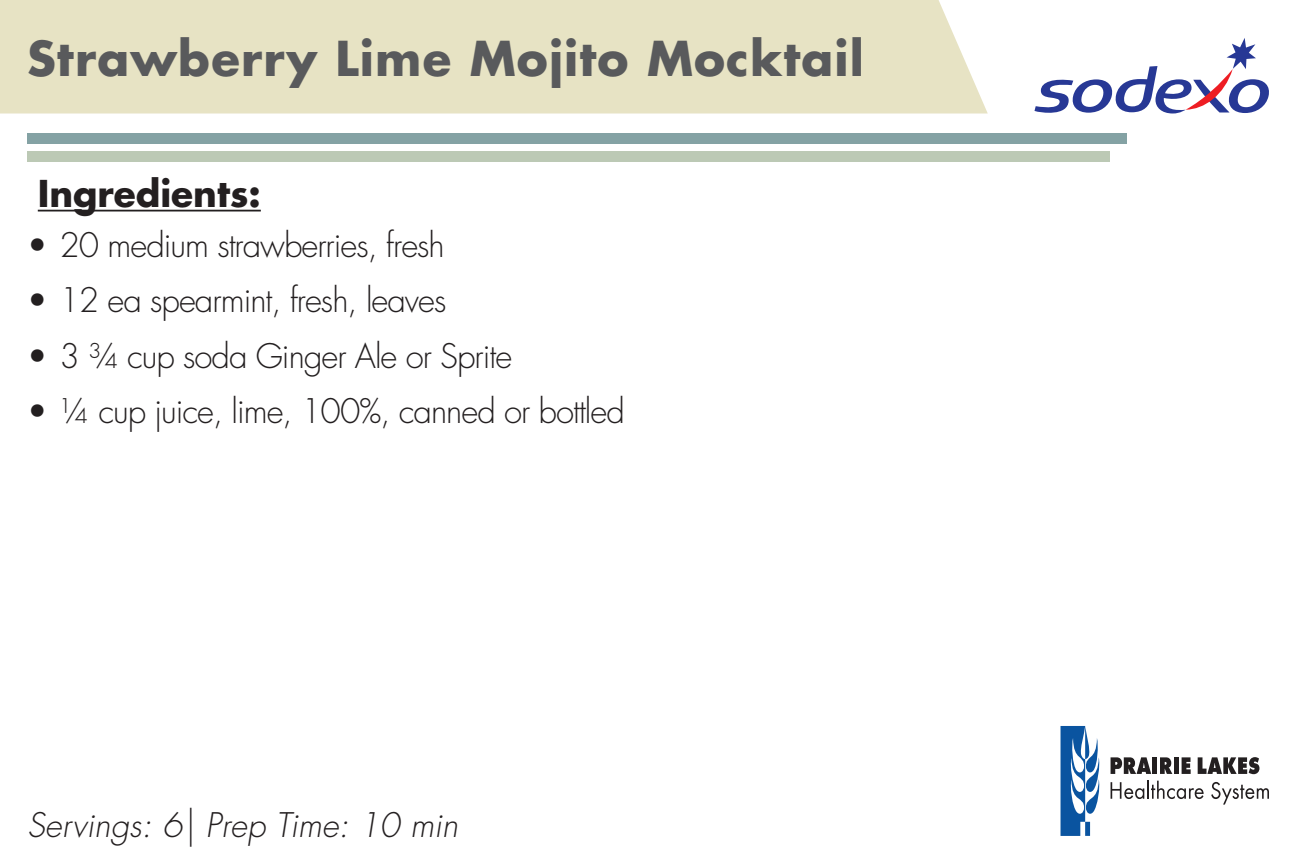
<style>
.page{position:relative;width:1296px;height:864px;background:#fff}
.page>*{position:absolute;margin:0;border:0;box-sizing:border-box;transform-origin:0 0}
.t1{font:700 46.8px "Futura Std";letter-spacing:.025em;color:#595a5c}
.t2{font:700 36px "Futura Std";color:#231f20}
.t3{font:300 33px "Futura Std";letter-spacing:-.03em;color:#231f20}
.t4{font:italic 300 33px "Futura Std";color:#231f20}
</style>
<div class="page">
<div style="left:0;top:0;width:988px;height:114px;background:#e7e3c4"></div>
<svg style="left:1035px;top:38px;width:234px;height:76px"></svg>
<div style="left:27px;top:151px;width:1082px;height:10px;background:#bcc9b5"></div>
<div style="left:27px;top:133px;width:1099px;height:11px;background:#84a2a4"></div>
<hr style="left:38px;top:210px;width:223px;height:1px;background:#231f20">
<svg style="left:1111px;top:757px;width:40px;height:17px"></svg>
<hr style="left:1153px;top:757px;width:4px;height:17px;background:#231f20">
<svg style="left:1160px;top:757px;width:12px;height:17px"></svg>
<div style="left:1174px;top:757px;width:5px;height:17px;background:#231f20"></div>
<svg style="left:1182px;top:757px;width:9px;height:17px"></svg>
<svg style="left:1198px;top:757px;width:61px;height:17px"></svg>
<svg style="left:1111px;top:781px;width:93px;height:18px"></svg>
<svg style="left:1211px;top:782px;width:58px;height:23px"></svg>
<svg style="left:1061px;top:726px;width:39px;height:110px"></svg>
<p class="t1" style="left:27px;top:27px;width:839px">Strawberry Lime Mojito Mocktail</p>
<p class="t2" style="left:38px;top:170px;width:225px">Ingredients:</p>
<p class="t3" style="left:27px;top:225px;width:419px">• 20 medium strawberries, fresh</p>
<p class="t3" style="left:27px;top:280px;width:421px">• 12 ea spearmint, fresh, leaves</p>
<p class="t3" style="left:27px;top:336px;width:487px">• 3 ¾ cup soda Ginger Ale or Sprite</p>
<p class="t3" style="left:27px;top:391px;width:599px">• ¼ cup juice, lime, 100%, canned or bottled</p>
<p class="t4" style="left:27px;top:805px;width:433px">Servings: 6| Prep Time: 10 min</p>
</div>
